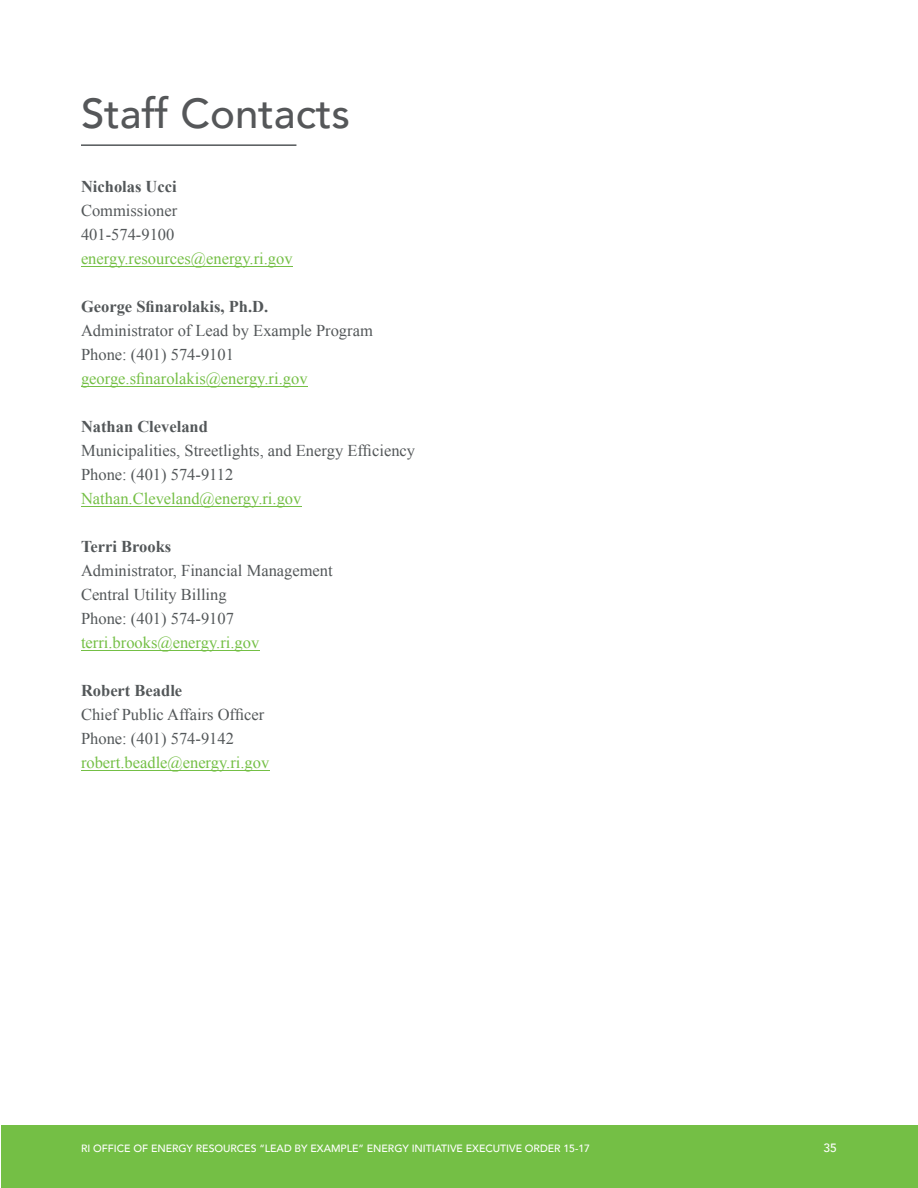
<style>
.page{position:relative;width:918px;height:1188px;background:#fff}
.page>*{position:absolute;margin:0;border:0;box-sizing:border-box;transform-origin:0 0}
.t1{font:500 42px "Avenir";color:#555759}
.t2{font:16.5px/24px "Times New Roman";color:#535759}
.t3{font:16.5px "Times New Roman";color:#74bf45}
.t4{font:700 16.5px "Times New Roman";color:#535759}
.t5{font:500 12px "Avenir";color:#fff}
.t6{font:500 10.5px "Avenir";letter-spacing:-.005em;color:#fff}
</style>
<div class="page">
<hr style="left:81px;top:144px;width:215px;height:2px;background:#535759">
<hr style="left:81px;top:266px;width:212px;height:1px;background:#74bf45">
<hr style="left:81px;top:386px;width:227px;height:1px;background:#74bf45">
<hr style="left:81px;top:506px;width:220px;height:1px;background:#74bf45">
<hr style="left:81px;top:650px;width:178px;height:1px;background:#74bf45">
<hr style="left:81px;top:770px;width:188px;height:1px;background:#74bf45">
<div style="left:1px;top:1125px;width:917px;height:63px;background:#74bf45"></div>
<h1 class="t1" style="left:81px;top:86px;width:271px">Staff Contacts</h1>
<p class="t4" style="left:81px;top:181px;width:97px">Nicholas Ucci</p>
<p class="t2" style="left:81px;top:200px;width:98px">Commissioner<br>401-574-9100</p>
<p class="t3" style="left:81px;top:253px;width:213px">energy.resources@energy.ri.gov</p>
<p class="t4" style="left:81px;top:301px;width:189px">George Sfinarolakis, Ph.D.</p>
<p class="t2" style="left:81px;top:320px;width:293px">Administrator of Lead by Example Program<br>Phone: (401) 574-9101</p>
<p class="t3" style="left:81px;top:373px;width:228px">george.sfinarolakis@energy.ri.gov</p>
<p class="t4" style="left:81px;top:421px;width:128px">Nathan Cleveland</p>
<p class="t2" style="left:81px;top:440px;width:336px">Municipalities, Streetlights, and Energy Efficiency<br>Phone: (401) 574-9112</p>
<p class="t3" style="left:81px;top:493px;width:222px">Nathan.Cleveland@energy.ri.gov</p>
<p class="t4" style="left:81px;top:541px;width:92px">Terri Brooks</p>
<p class="t2" style="left:81px;top:560px;width:253px">Administrator, Financial Management<br>Central Utility Billing<br>Phone: (401) 574-9107</p>
<p class="t3" style="left:81px;top:637px;width:180px">terri.brooks@energy.ri.gov</p>
<p class="t4" style="left:81px;top:685px;width:103px">Robert Beadle</p>
<p class="t2" style="left:81px;top:704px;width:185px">Chief Public Affairs Officer<br>Phone: (401) 574-9142</p>
<p class="t3" style="left:81px;top:757px;width:190px">robert.beadle@energy.ri.gov</p>
<p class="t6" style="left:81px;top:1142px;width:511px">RI OFFICE OF ENERGY RESOURCES “LEAD BY EXAMPLE” ENERGY INITIATIVE EXECUTIVE ORDER 15-17</p>
<p class="t5" style="left:824px;top:1140px;width:15px">35</p>
</div>
